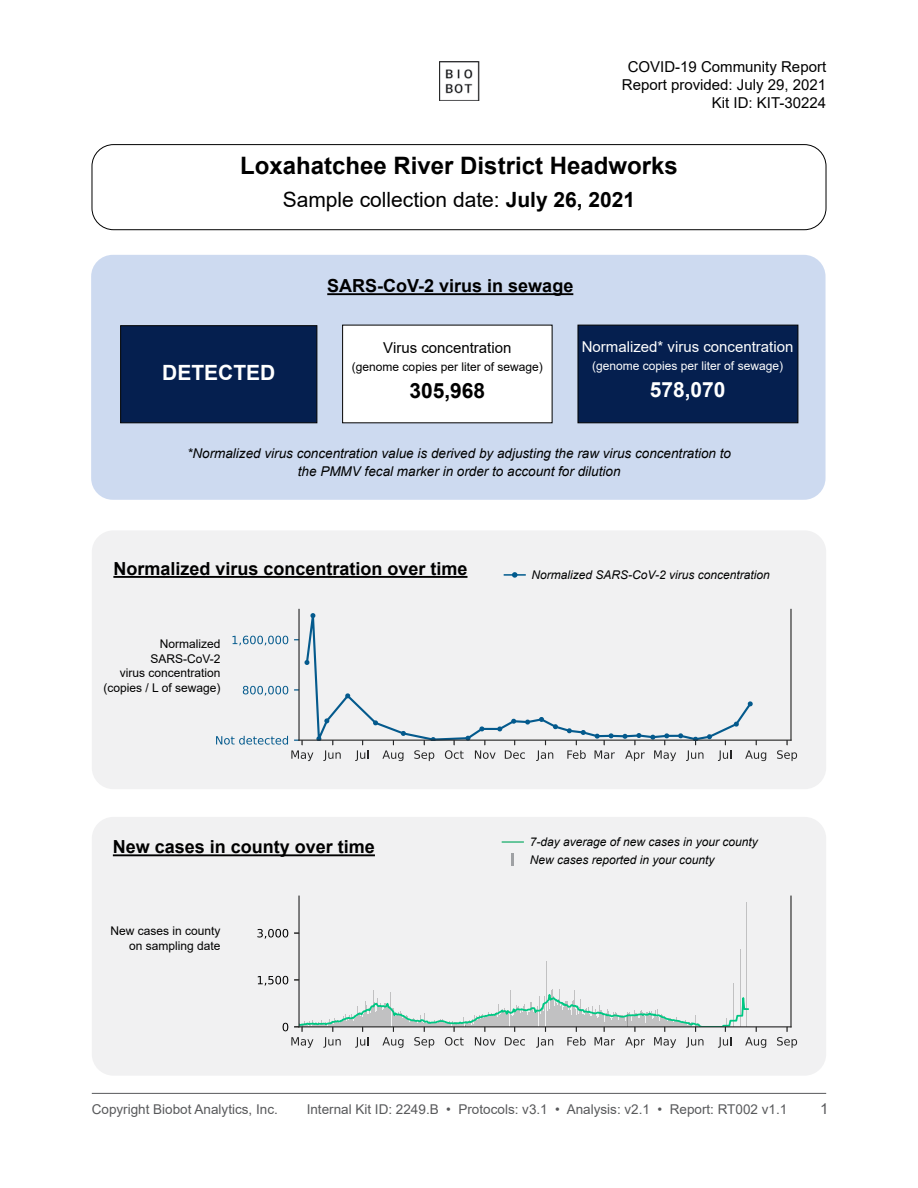
<style>
.page{position:relative;width:918px;height:1188px;background:#fff}
.page>*{position:absolute;margin:0;border:0;box-sizing:border-box;transform-origin:0 0}
.t1{font:700 24px "Arial";color:#000}
.t2{font:21px "Arial";color:#000}
.t3{font:700 21px "Arial";color:#fff}
.t4{font:700 21px "Arial";color:#000}
.t5{font:700 18px "Arial";color:#000}
.t6{font:15px/18px "Arial";color:#000;text-align:right}
.t7{font:15px "Arial";color:#fff}
.t8{font:15px "Arial";color:#58595b}
.t9{font:italic 13.5px/18px "Arial";color:#000101;text-align:center}
.t10{font:13.5px "Arial";color:#58595b}
.t11{font:12px/14.4px "Arial";color:#000;text-align:right}
.t12{font:italic 12px/18px "Arial";color:#000101}
.t13{font:12px "Arial";color:#fff}
.s1{font-weight:700}
</style>
<div class="page">
<img style="left:439px;top:61px;width:40px;height:40px">
<hr style="left:92px;top:1093px;width:734px;height:1px;background:#58595b">
<div style="left:92px;top:144px;width:734px;height:86px;border:1px solid #000;border-radius:22px"></div>
<div style="left:91px;top:255px;width:735px;height:245px;background:#cddaf0;border-radius:22px"></div>
<hr style="left:327px;top:293px;width:246px;height:2px;background:#000">
<div style="left:92px;top:530px;width:734px;height:259px;background:#f1f1f2;border-radius:22px"></div>
<div style="left:92px;top:817px;width:734px;height:259px;background:#f1f1f2;border-radius:22px"></div>
<hr style="left:113px;top:576px;width:354px;height:2px;background:#000">
<hr style="left:504px;top:574px;width:22px;height:2px;background:#005a8d">
<svg style="left:512px;top:572px;width:5px;height:6px"></svg>
<hr style="left:113px;top:854px;width:262px;height:2px;background:#000">
<hr style="left:502px;top:841px;width:22px;height:2px;background:#3ab880">
<svg style="left:511px;top:853px;width:2px;height:13px"></svg>
<svg style="left:777px;top:740px;width:20px;height:21px"></svg>
<svg style="left:243px;top:686px;width:45px;height:10px"></svg>
<svg style="left:232px;top:636px;width:56px;height:9px"></svg>
<svg style="left:306px;top:619px;width:444px;height:121px"></svg>
<svg style="left:304px;top:659px;width:7px;height:7px"></svg>
<svg style="left:310px;top:613px;width:6px;height:6px"></svg>
<svg style="left:216px;top:735px;width:125px;height:26px"></svg>
<svg style="left:323px;top:717px;width:7px;height:8px"></svg>
<svg style="left:344px;top:692px;width:7px;height:7px"></svg>
<svg style="left:355px;top:719px;width:52px;height:42px"></svg>
<svg style="left:414px;top:736px;width:23px;height:25px"></svg>
<svg style="left:445px;top:716px;width:114px;height:45px"></svg>
<svg style="left:566px;top:727px;width:21px;height:32px"></svg>
<svg style="left:594px;top:732px;width:21px;height:27px"></svg>
<svg style="left:621px;top:721px;width:145px;height:40px"></svg>
<svg style="left:747px;top:700px;width:6px;height:7px"></svg>
<hr style="left:298px;top:609px;width:2px;height:131px;background:#262626">
<hr style="left:790px;top:609px;width:2px;height:131px;background:#262626">
<hr style="left:299px;top:740px;width:492px;height:1px;background:#262626">
<svg style="left:777px;top:1027px;width:20px;height:21px"></svg>
<svg style="left:257px;top:929px;width:31px;height:10px"></svg>
<hr style="left:546px;top:962px;width:1px;height:65px;background:#000">
<hr style="left:740px;top:949px;width:1px;height:78px;background:#000">
<hr style="left:746px;top:902px;width:1px;height:125px;background:#000">
<svg style="left:258px;top:973px;width:508px;height:75px"></svg>
<hr style="left:298px;top:896px;width:2px;height:131px;background:#262626">
<hr style="left:790px;top:896px;width:2px;height:131px;background:#262626">
<hr style="left:299px;top:1026px;width:492px;height:1px;background:#262626">
<div style="left:578px;top:325px;width:220px;height:98px;background:#051f4f;border:1px solid #000101"></div>
<div style="left:120px;top:325px;width:197px;height:98px;background:#051f4f;border:1px solid #000101"></div>
<div style="left:343px;top:325px;width:209px;height:98px;background:#fff"></div>
<p class="t6" style="left:622px;top:58px;width:206px">COVID-19 Community Report<br>Report provided: July 29, 2021<br>Kit ID: KIT-30224</p>
<h1 class="t1" style="left:240px;top:148px;width:439px">Loxahatchee River District Headworks</h1>
<h2 class="t2" style="left:283px;top:185px;width:354px">Sample collection date: <span class="s1">July 26, 2021</span></h2>
<h2 class="t3" style="left:162px;top:358px;width:115px">DETECTED</h2>
<h3 class="t5" style="left:327px;top:273px;width:248px">SARS-CoV-2 virus in sewage</h3>
<p class="t6" style="left:383px;top:338px;width:130px">Virus concentration</p>
<p class="t11" style="left:352px;top:359px;width:192px">(genome copies per liter of sewage)</p>
<h2 class="t4" style="left:409px;top:376px;width:77px">305,968</h2>
<p class="t7" style="left:582px;top:337px;width:213px">Normalized* virus concentration</p>
<p class="t13" style="left:592px;top:358px;width:192px">(genome copies per liter of sewage)</p>
<h2 class="t3" style="left:650px;top:375px;width:77px">578,070</h2>
<p class="t9" style="left:187px;top:444px;width:545px">*Normalized virus concentration value is derived by adjusting the raw virus concentration to the PMMV fecal marker in order to account for dilution</p>
<h3 class="t5" style="left:113px;top:556px;width:356px">Normalized virus concentration over time</h3>
<p class="t12" style="left:532px;top:566px;width:240px">Normalized SARS-CoV-2 virus concentration</p>
<p class="t11" style="left:104px;top:637px;width:118px">Normalized<br>SARS-CoV-2<br>virus concentration (copies / L of sewage)</p>
<h3 class="t5" style="left:113px;top:834px;width:264px">New cases in county over time</h3>
<p class="t12" style="left:530px;top:833px;width:230px">7-day average of new cases in your county<br>New cases reported in your county</p>
<p class="t11" style="left:110px;top:924px;width:112px">New cases in county on sampling date</p>
<p class="t10" style="left:92px;top:1100px;width:188px">Copyright Biobot Analytics, Inc.</p>
<p class="t10" style="left:307px;top:1100px;width:482px">Internal Kit ID: 2249.B • Protocols: v3.1 • Analysis: v2.1 • Report: RT002 v1.1</p>
<p class="t8" style="left:820px;top:1099px;width:10px">1</p>
</div>
